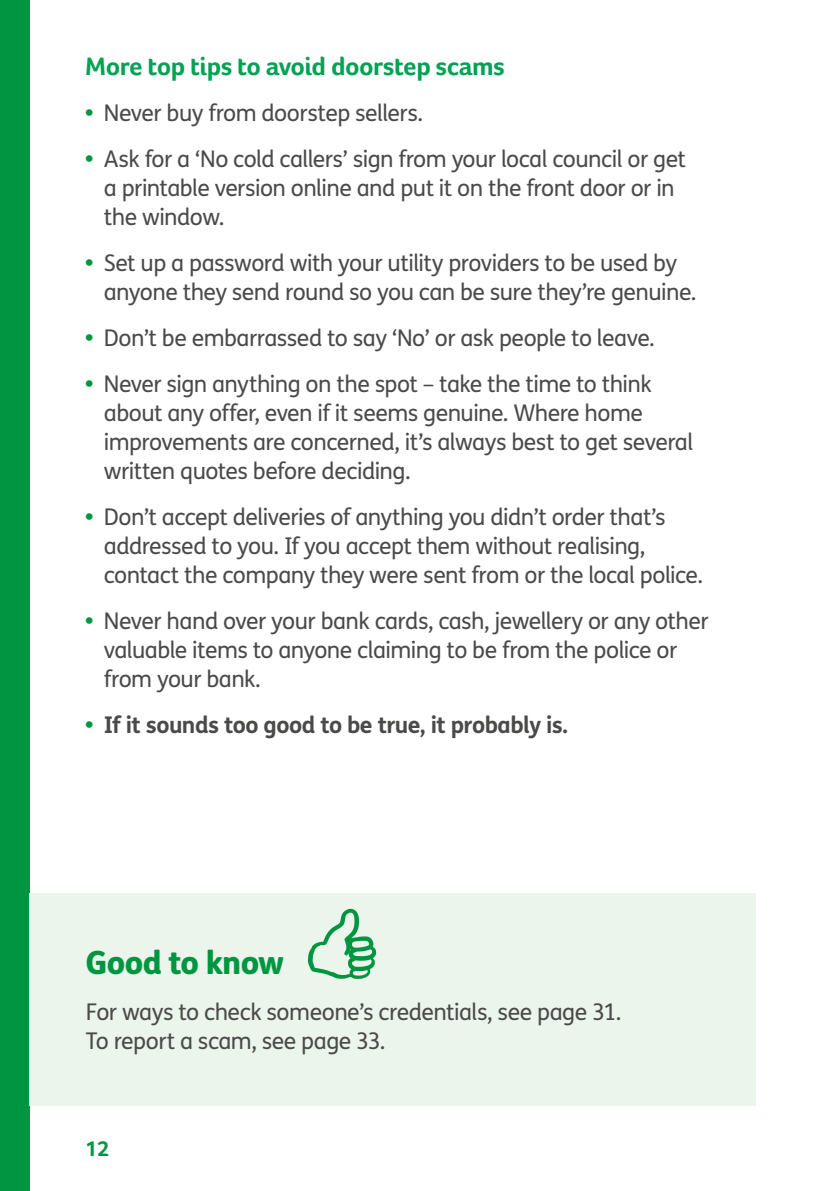
<style>
.page{position:relative;width:840px;height:1191px;background:#fff}
.page>*{position:absolute;margin:0;border:0;box-sizing:border-box;transform-origin:0 0}
.Body_copy_11_5_over_14_5pt{font:800 32px "FS Me";letter-spacing:-.025em;color:#009641}
.Green_subheading{font:700 26px "Foco Age UK";letter-spacing:-.02em;color:#00a254}
.Body_copy_11_5_over_14_5pt-2{font:23px/29px "FS Me";letter-spacing:-.025em;color:#4a4a49}
.t1{font:700 23px "FS Me";letter-spacing:-.025em;color:#4a4a49}
.t2{font:700 22px "Foco Age UK";color:#009641}
.s1{color:#fff}
.s2{font-weight:800;color:#009641}
</style>
<div class="page">
<div style="left:0;top:0;width:29px;height:1191px;background:#009641"></div>
<div style="left:29px;top:893px;width:726px;height:213px;background:#ebf5ec"></div>
<svg style="left:308px;top:909px;width:68px;height:70px"></svg>
<p class="Green_subheading" style="left:85px;top:51px;width:427px">More top tips to avoid doorstep scams<span class="s1">.</span></p>
<p class="Body_copy_11_5_over_14_5pt-2" style="left:85px;top:99px;width:339px"><span class="s2">•</span> Never buy from doorstep sellers.</p>
<p class="Body_copy_11_5_over_14_5pt-2" style="left:104px;top:145px;width:583px;text-indent:-19px"><span class="s2">•</span> Ask for a ‘No cold callers’ sign from your local council or get a printable version online and put it on the front door or in the window.</p>
<p class="Body_copy_11_5_over_14_5pt-2" style="left:104px;top:249px;width:593px;text-indent:-19px"><span class="s2">•</span> Set up a password with your utility providers to be used by anyone they send round so you can be sure they’re genuine.</p>
<p class="Body_copy_11_5_over_14_5pt-2" style="left:85px;top:324px;width:571px"><span class="s2">•</span> Don’t be embarrassed to say ‘No’ or ask people to leave.</p>
<p class="Body_copy_11_5_over_14_5pt-2" style="left:104px;top:370px;width:590px;text-indent:-19px"><span class="s2">•</span> Never sign anything on the spot – take the time to think about any offer, even if it seems genuine. Where home improvements are concerned, it’s always best to get several written quotes before deciding.</p>
<p class="Body_copy_11_5_over_14_5pt-2" style="left:104px;top:503px;width:600px;text-indent:-19px"><span class="s2">•</span> Don’t accept deliveries of anything you didn’t order that’s addressed to you. If you accept them without realising, contact the company they were sent from or the local police.</p>
<p class="Body_copy_11_5_over_14_5pt-2" style="left:104px;top:607px;width:606px;text-indent:-19px"><span class="s2">•</span> Never hand over your bank cards, cash, jewellery or any other valuable items to anyone claiming to be from the police or from your bank.</p>
<p class="t1" style="left:85px;top:711px;width:484px"><span class="s2">•</span> If it sounds too good to be true, it probably is.</p>
<p class="Body_copy_11_5_over_14_5pt" style="left:86px;top:942px;width:199px">Good to know</p>
<p class="Body_copy_11_5_over_14_5pt-2" style="left:86px;top:998px;width:536px">For ways to check someone’s credentials, see page 31.<br>To report a scam, see page 33.</p>
<p class="t2" style="left:85px;top:1135px;width:26px">12</p>
</div>
